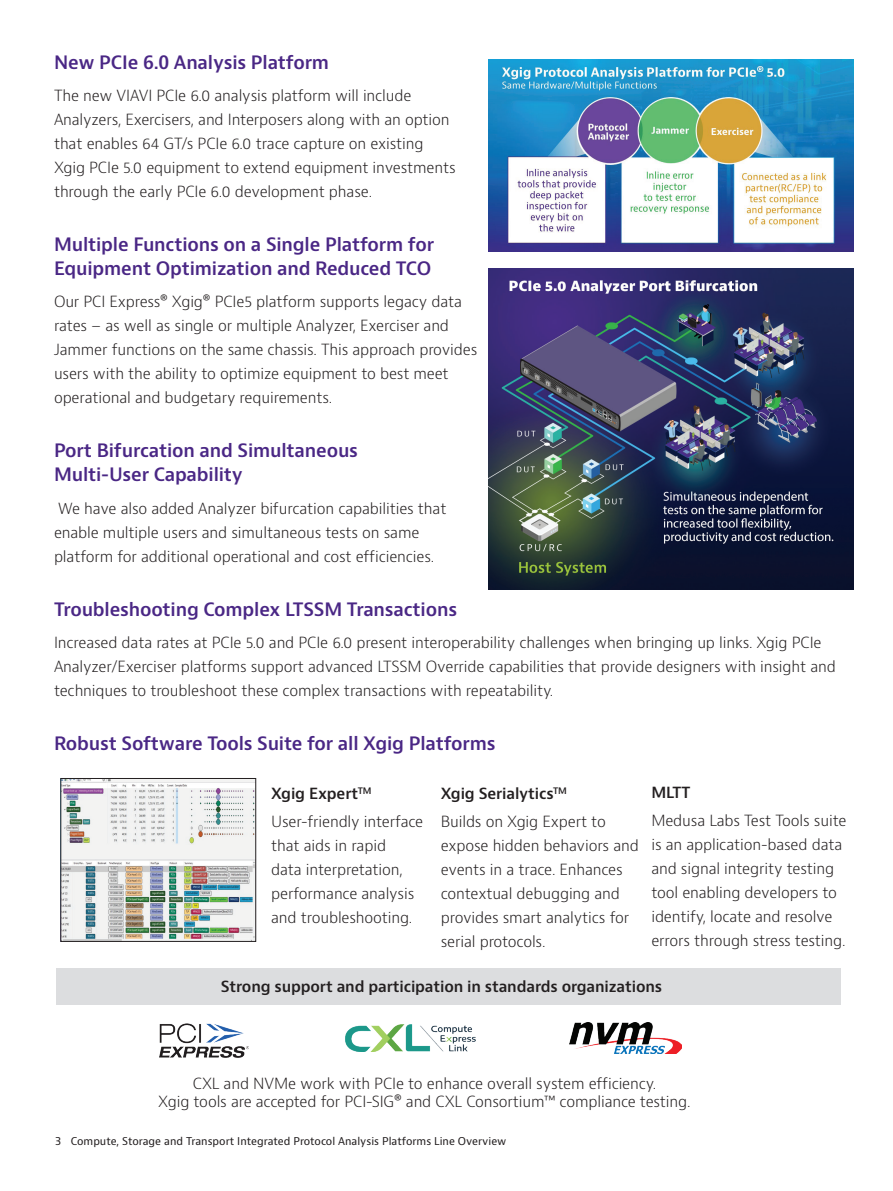
<style>
.page{position:relative;width:893px;height:1191px;background:#fff}
.page>*{position:absolute;margin:0;border:0;box-sizing:border-box;transform-origin:0 0}
.H2_Heading_Purple_12_16{font:600 18px/24px "Bernino Sans";letter-spacing:-.01em;color:#4a2785}
.P_10_16{font:300 15px/24px "Bernino Sans";letter-spacing:-.01em;color:#231f20}
.P_10_16-2{font:600 15px "Bernino Sans";letter-spacing:-.01em;color:#231f20}
.H3_Heading_Level_3{font:600 15px "Bernino Sans";letter-spacing:-.01em;color:#231f20}
.t1{font:10.5px "Bernino Sans";color:#231f20}
</style>
<div class="page">
<img style="left:488px;top:60px;width:366px;height:192px">
<img style="left:63px;top:780px;width:191px;height:159px">
<div style="left:61px;top:778px;width:195px;height:163px;border:1px solid #231f20"></div>
<img style="left:489px;top:268px;width:365px;height:322px">
<img style="left:345px;top:1024px;width:131px;height:27px">
<img style="left:570px;top:1022px;width:112px;height:31px">
<div style="left:56px;top:968px;width:785px;height:36px;background:#dcdddf"></div>
<img style="left:160px;top:1023px;width:89px;height:35px">
<p class="H2_Heading_Purple_12_16" style="left:54px;top:50px;width:277px">New PCIe 6.0 Analysis Platform</p>
<p class="P_10_16" style="left:54px;top:84px;width:403px">The new VIAVI PCIe 6.0 analysis platform will include Analyzers, Exercisers, and Interposers along with an option that enables 64 GT/s PCIe 6.0 trace capture on existing Xgig PCIe 5.0 equipment to extend equipment investments through the early PCIe 6.0 development phase.</p>
<p class="H2_Heading_Purple_12_16" style="left:54px;top:233px;width:382px">Multiple Functions on a Single Platform for<br>Equipment Optimization and Reduced TCO</p>
<p class="P_10_16" style="left:54px;top:290px;width:425px">Our PCI Express® Xgig® PCIe5 platform supports legacy data rates – as well as single or multiple Analyzer, Exerciser and Jammer functions on the same chassis. This approach provides users with the ability to optimize equipment to best meet operational and budgetary requirements.</p>
<p class="H2_Heading_Purple_12_16" style="left:54px;top:439px;width:306px">Port Bifurcation and Simultaneous<br>Multi-User Capability</p>
<p class="P_10_16" style="left:54px;top:496px;width:394px">We have also added Analyzer bifurcation capabilities that enable multiple users and simultaneous tests on same platform for additional operational and cost efficiencies.</p>
<p class="H2_Heading_Purple_12_16" style="left:54px;top:597px;width:405px">Troubleshooting Complex LTSSM Transactions</p>
<p class="P_10_16" style="left:54px;top:631px;width:783px">Increased data rates at PCIe 5.0 and PCIe 6.0 present interoperability challenges when bringing up links. Xgig PCIe<br>Analyzer/Exerciser platforms support advanced LTSSM Override capabilities that provide designers with insight and techniques to troubleshoot these complex transactions with repeatability.</p>
<p class="H2_Heading_Purple_12_16" style="left:54px;top:731px;width:443px">Robust Software Tools Suite for all Xgig Platforms</p>
<p class="H3_Heading_Level_3" style="left:271px;top:783px;width:102px">Xgig Expert<sup>TM</sup></p>
<p class="P_10_16" style="left:271px;top:810px;width:154px">User-friendly interface that aids in rapid<br>data interpretation, performance analysis and troubleshooting.</p>
<p class="H3_Heading_Level_3" style="left:651px;top:783px;width:41px">MLTT</p>
<p class="P_10_16" style="left:651px;top:809px;width:197px">Medusa Labs Test Tools suite is an application-based data and signal integrity testing tool enabling developers to identify, locate and resolve errors through stress testing.</p>
<p class="P_10_16-2" style="left:221px;top:977px;width:443px">Strong support and participation in standards organizations</p>
<p class="H3_Heading_Level_3" style="left:441px;top:783px;width:128px">Xgig Serialytics<sup>TM</sup></p>
<p class="P_10_16" style="left:441px;top:810px;width:200px">Builds on Xgig Expert to expose hidden behaviors and events in a trace. Enhances contextual debugging and provides smart analytics for serial protocols.</p>
<p class="P_10_16" style="left:158px;top:1074px;width:534px;line-height:18px;text-align:center">CXL and NVMe work with PCIe to enhance overall system efficiency.<br>Xgig tools are accepted for PCI-SIG® and CXL Consortium™ compliance testing.</p>
<p class="t1" style="left:55px;top:1134px;width:453px">3 Compute, Storage and Transport Integrated Protocol Analysis Platforms Line Overview</p>
</div>
